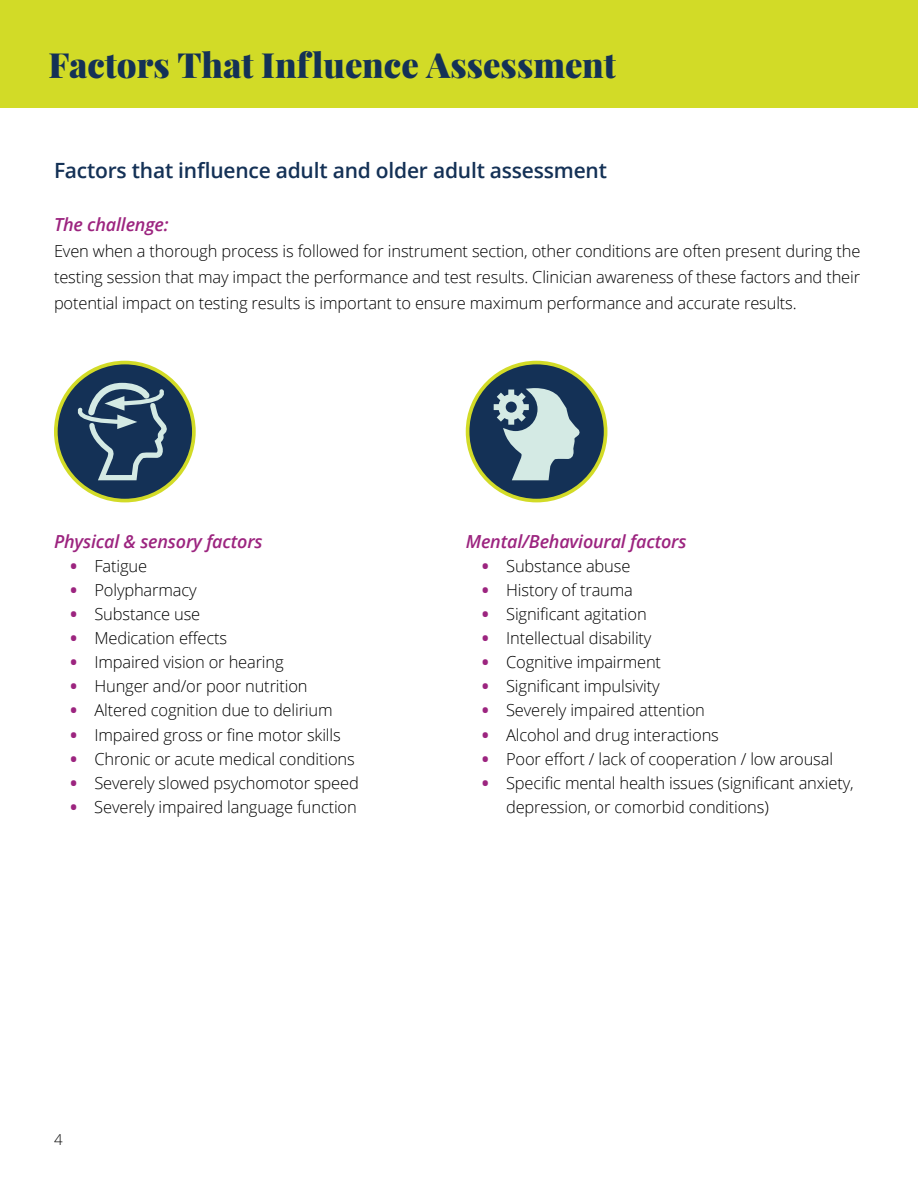
<style>
.page{position:relative;width:918px;height:1188px;background:#fff}
.page>*{position:absolute;margin:0;border:0;box-sizing:border-box;transform-origin:0 0}
.t1{font:900 34.65px "Playfair Display";color:#143156}
.t2{font:600 21px "Open Sans";letter-spacing:-.01em;color:#143156}
.t3{font:italic 600 18px "Open Sans";letter-spacing:-.01em;color:#9c247f}
.t4{font:300 16.5px/26.2px "Open Sans";letter-spacing:-.01em;color:#000;text-align:justify}
.t5{font:300 15px "Open Sans";color:#000}
.s1{font-weight:800;color:#9c247f}
</style>
<div class="page">
<div style="left:0;top:0;width:918px;height:108px;background:#d2db27"></div>
<div style="left:56px;top:363px;width:138px;height:138px;background:#143156;border-radius:50%"></div>
<div style="left:54px;top:361px;width:142px;height:141px;border:4px solid #d2db27;border-radius:50%"></div>
<div style="left:468px;top:363px;width:138px;height:138px;background:#143156;border-radius:50%"></div>
<div style="left:466px;top:361px;width:141px;height:141px;border:4px solid #d2db27;border-radius:50%"></div>
<svg style="left:73px;top:380px;width:98px;height:103px"></svg>
<svg style="left:494px;top:388px;width:91px;height:95px"></svg>
<h1 class="t1" style="left:49px;top:43px;width:569px">Factors That Influence Assessment</h1>
<p class="t2" style="left:54px;top:156px;width:555px">Factors that influence adult and older adult assessment</p>
<p class="t3" style="left:54px;top:212px;width:116px">The challenge:</p>
<p class="t4" style="left:54px;top:237px;width:808px">Even when a thorough process is followed for instrument section, other conditions are often present during the testing session that may impact the performance and test results. Clinician awareness of these factors and their potential impact on testing results is important to ensure maximum performance and accurate results.</p>
<p class="t3" style="left:54px;top:530px;width:210px">Physical &amp; sensory factors</p>
<p class="t4" style="left:71px;top:553px;width:78px"><span class="s1">•</span> Fatigue</p>
<p class="t4" style="left:70px;top:577px;width:128px"><span class="s1">•</span> Polypharmacy</p>
<p class="t4" style="left:70px;top:601px;width:131px"><span class="s1">•</span> Substance use</p>
<p class="t4" style="left:70px;top:625px;width:158px"><span class="s1">•</span> Medication effects</p>
<p class="t4" style="left:70px;top:649px;width:215px"><span class="s1">•</span> Impaired vision or hearing</p>
<p class="t4" style="left:70px;top:673px;width:239px"><span class="s1">•</span> Hunger and/or poor nutrition</p>
<p class="t4" style="left:70px;top:697px;width:264px"><span class="s1">•</span> Altered cognition due to delirium</p>
<p class="t4" style="left:70px;top:721px;width:272px"><span class="s1">•</span> Impaired gross or fine motor skills</p>
<p class="t4" style="left:70px;top:745px;width:286px"><span class="s1">•</span> Chronic or acute medical conditions</p>
<p class="t4" style="left:70px;top:769px;width:290px"><span class="s1">•</span> Severely slowed psychomotor speed</p>
<p class="t4" style="left:70px;top:793px;width:288px"><span class="s1">•</span> Severely impaired language function</p>
<p class="t3" style="left:466px;top:530px;width:222px">Mental/Behavioural factors</p>
<p class="t4" style="left:482px;top:553px;width:150px"><span class="s1">•</span> Substance abuse</p>
<p class="t4" style="left:482px;top:577px;width:152px"><span class="s1">•</span> History of trauma</p>
<p class="t4" style="left:482px;top:601px;width:166px"><span class="s1">•</span> Significant agitation</p>
<p class="t4" style="left:482px;top:625px;width:171px"><span class="s1">•</span> Intellectual disability</p>
<p class="t4" style="left:482px;top:649px;width:180px"><span class="s1">•</span> Cognitive impairment</p>
<p class="t4" style="left:482px;top:673px;width:179px"><span class="s1">•</span> Significant impulsivity</p>
<p class="t4" style="left:482px;top:697px;width:224px"><span class="s1">•</span> Severely impaired attention</p>
<p class="t4" style="left:482px;top:721px;width:238px"><span class="s1">•</span> Alcohol and drug interactions</p>
<p class="t4" style="left:482px;top:745px;width:352px"><span class="s1">•</span> Poor effort / lack of cooperation / low arousal</p>
<p class="t4" style="left:506px;top:770px;width:349px;line-height:24px;text-indent:-24px"><span class="s1">•</span> Specific mental health issues (significant anxiety, depression, or comorbid conditions)</p>
<p class="t5" style="left:54px;top:1130px;width:10px">4</p>
</div>
